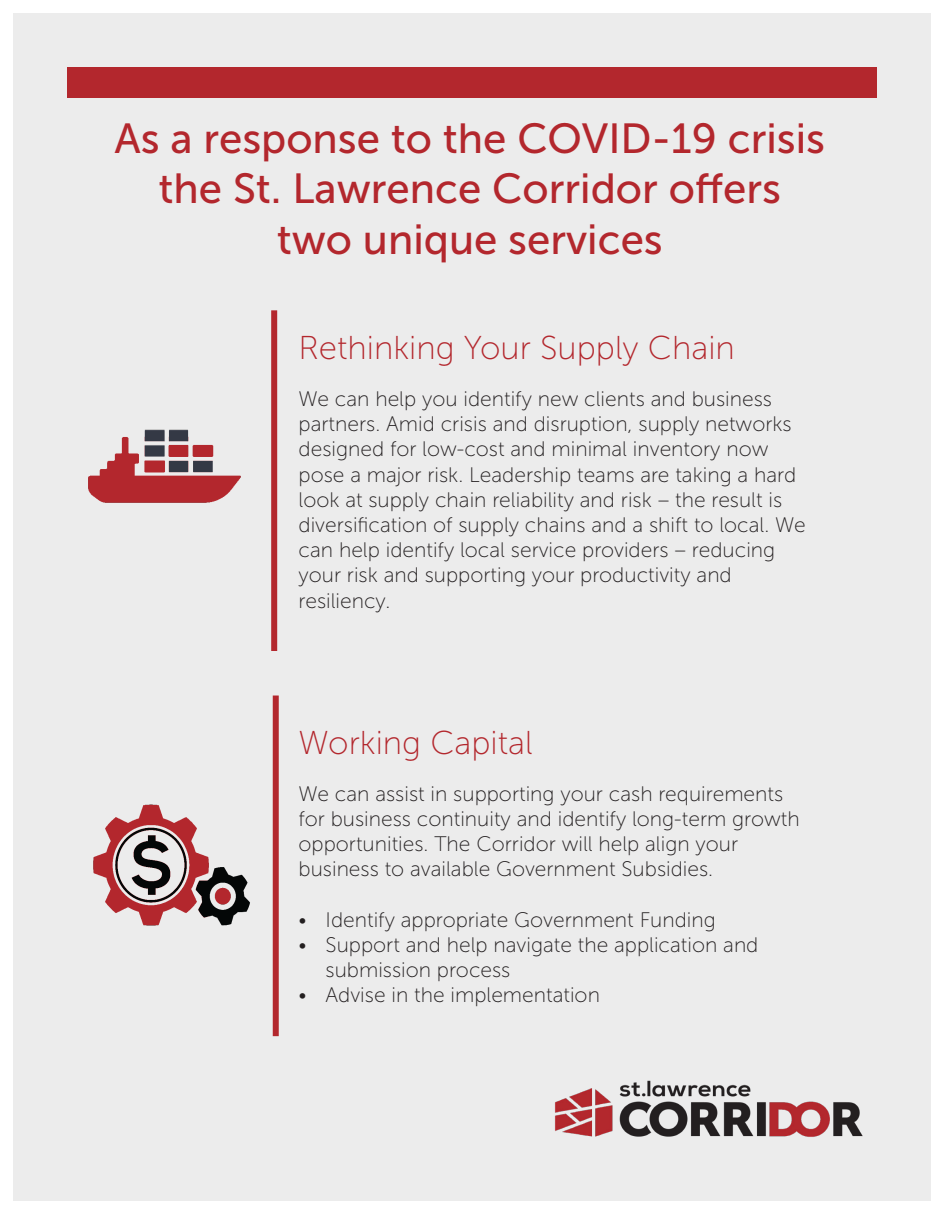
<style>
.page{position:relative;width:945px;height:1215px;background:#fff}
.page>*{position:absolute;margin:0;border:0;box-sizing:border-box;transform-origin:0 0}
.t1{font:42px "Museo Sans 500";color:#b3272d}
.t2{font:33px "Museo Sans 100";color:#b3272d}
.t3{font:21px/25.2px "Museo Sans 100";color:#231f20}
</style>
<div class="page">
<div style="left:14px;top:14px;width:918px;height:1188px;background:#ececec"></div>
<div style="left:68px;top:68px;width:810px;height:30px;background:#b3272d"></div>
<img style="left:555px;top:1080px;width:308px;height:57px">
<img style="left:88px;top:429px;width:153px;height:74px">
<div style="left:271px;top:310px;width:6px;height:341px;background:#b3272d"></div>
<div style="left:273px;top:696px;width:6px;height:340px;background:#b3272d"></div>
<img style="left:93px;top:804px;width:157px;height:122px">
<p class="t1" style="left:115px;top:115px;width:712px">As a response to the COVID-19 crisis</p>
<p class="t1" style="left:159px;top:166px;width:624px">the St. Lawrence Corridor offers</p>
<p class="t1" style="left:277px;top:216px;width:388px">two unique services</p>
<p class="t2" style="left:299px;top:330px;width:438px">Rethinking Your Supply Chain</p>
<p class="t3" style="left:299px;top:386px;width:509px">We can help you identify new clients and business partners. Amid crisis and disruption, supply networks designed for low-cost and minimal inventory now pose a major risk. Leadership teams are taking a hard look at supply chain reliability and risk – the result is diversification of supply chains and a shift to local. We can help identify local service providers – reducing your risk and supporting your productivity and resiliency.</p>
<p class="t2" style="left:299px;top:725px;width:236px">Working Capital</p>
<p class="t3" style="left:299px;top:781px;width:503px">We can assist in supporting your cash requirements for business continuity and identify long-term growth opportunities. The Corridor will help align your business to available Government Subsidies.</p>
<p class="t3" style="left:299px;top:907px;width:419px">• Identify appropriate Government Funding</p>
<p class="t3" style="left:326px;top:932px;width:434px;text-indent:-27px">• Support and help navigate the application and submission process</p>
<p class="t3" style="left:299px;top:983px;width:303px">• Advise in the implementation</p>
</div>
